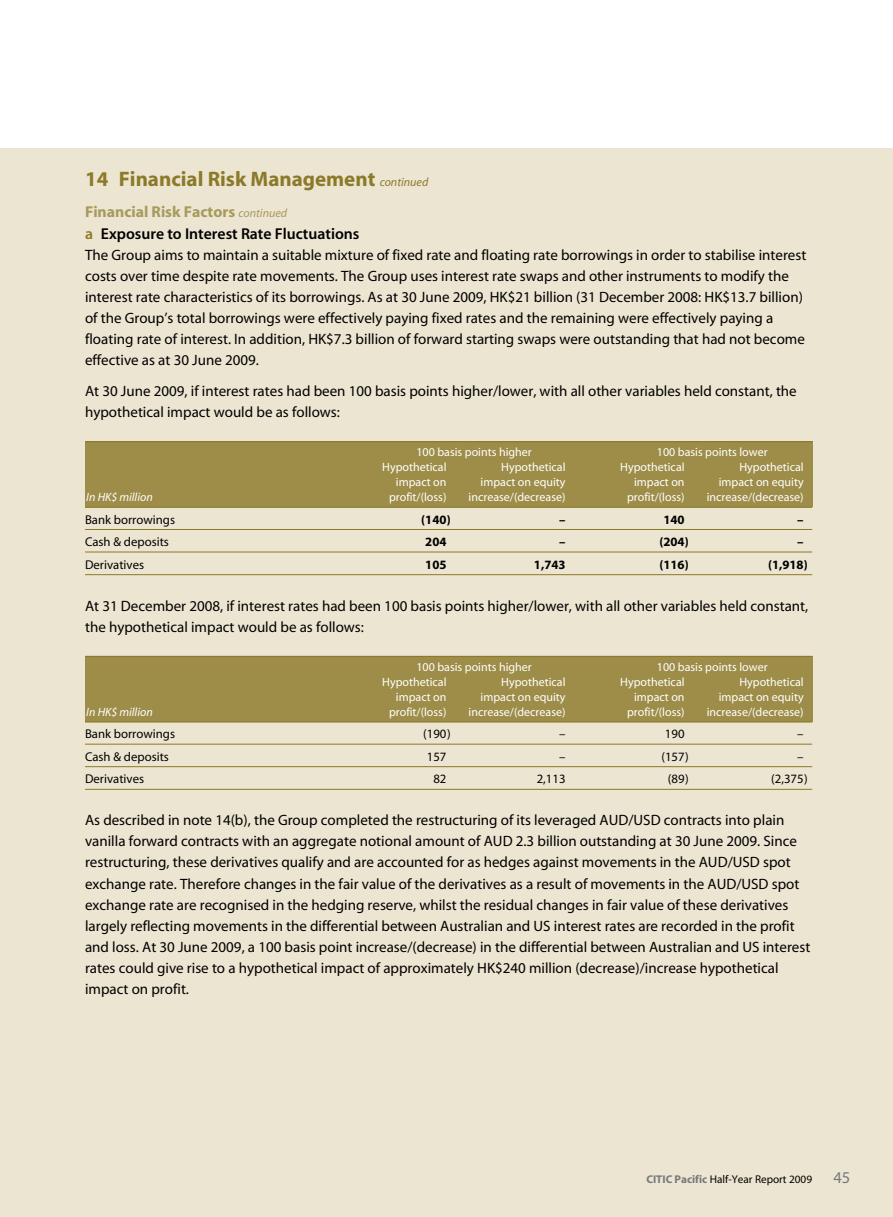
<style>
.page{position:relative;width:893px;height:1217px;background:#fff}
.page>*{position:absolute;margin:0;border:0;box-sizing:border-box;transform-origin:0 0}
.t1{font:21px "Myriad MM 700 600";color:#8b7a29}
.t2{font:16.5px "Myriad MM 400 600";color:#77787b}
.t3{font:15.75px "Myriad MM 565 600";color:#000}
.t4{font:15.75px "Myriad MM 700 600";color:#a8995c}
.t5{font:15px/21px "Myriad MM 400 600";color:#000}
.t6{font:12.75px "Myriad MM 400 600";color:#000}
.t7{font:12.75px "Myriad MM 700 600";color:#000}
.t8{font:12px "Myriad MM 400 600";color:#fff}
.t9{font:12px "Myriad MM It 400 600";color:#fff}
.t10{font:11.25px "Myriad MM 400 600";color:#000}
.s1{font-family:"Myriad MM It 400 600";font-size:12px}
.s2{color:#8b7a29}
.s3{font-family:"Myriad MM 700 600";color:#77787b}
</style>
<div class="page">
<div style="left:0;top:149px;width:893px;height:1067px;background:#ece5d1"></div>
<div style="left:85px;top:441px;width:727px;height:66px;background:#9d8d48"></div>
<div style="left:85px;top:656px;width:727px;height:65px;background:#9d8d48"></div>
<hr style="left:85px;top:441px;width:727px;height:1px;background:#8b7a29">
<hr style="left:85px;top:506px;width:727px;height:1px;background:#8b7a29">
<hr style="left:85px;top:529px;width:727px;height:1px;background:#8b7a29">
<hr style="left:85px;top:551px;width:727px;height:1px;background:#8b7a29">
<hr style="left:85px;top:574px;width:727px;height:1px;background:#8b7a29">
<hr style="left:85px;top:655px;width:727px;height:1px;background:#8b7a29">
<hr style="left:85px;top:721px;width:727px;height:1px;background:#8b7a29">
<hr style="left:85px;top:743px;width:727px;height:1px;background:#8b7a29">
<hr style="left:85px;top:766px;width:727px;height:1px;background:#8b7a29">
<hr style="left:85px;top:788px;width:727px;height:1px;background:#8b7a29">
<h1 class="t1" style="left:85px;top:169px;width:345px">14 Financial Risk Management <span class="s1">continued</span></h1>
<p class="t4" style="left:85px;top:204px;width:204px">Financial Risk Factors <span class="s1">continued</span></p>
<p class="t3" style="left:85px;top:225px;width:276px"><span class="s2">a</span> Exposure to Interest Rate Fluctuations</p>
<p class="t5" style="left:85px;top:245px;width:723px">The Group aims to maintain a suitable mixture of fixed rate and floating rate borrowings in order to stabilise interest costs over time despite rate movements. The Group uses interest rate swaps and other instruments to modify the interest rate characteristics of its borrowings. As at 30 June 2009, HK$21 billion (31 December 2008: HK$13.7 billion) of the Group’s total borrowings were effectively paying fixed rates and the remaining were effectively paying a floating rate of interest. In addition, HK$7.3 billion of forward starting swaps were outstanding that had not become effective as at 30 June 2009.</p>
<p class="t5" style="left:85px;top:381px;width:713px">At 30 June 2009, if interest rates had been 100 basis points higher/lower, with all other variables held constant, the hypothetical impact would be as follows:</p>
<p class="t8" style="left:416px;top:446px;width:117px">100 basis points higher</p>
<p class="t8" style="left:657px;top:446px;width:112px">100 basis points lower</p>
<p class="t8" style="left:382px;top:461px;width:66px">Hypothetical</p>
<p class="t8" style="left:501px;top:461px;width:66px">Hypothetical</p>
<p class="t8" style="left:620px;top:461px;width:66px">Hypothetical</p>
<p class="t8" style="left:739px;top:461px;width:66px">Hypothetical</p>
<p class="t8" style="left:396px;top:476px;width:52px">impact on</p>
<p class="t8" style="left:481px;top:476px;width:86px">impact on equity</p>
<p class="t8" style="left:634px;top:476px;width:52px">impact on</p>
<p class="t8" style="left:719px;top:476px;width:86px">impact on equity</p>
<p class="t9" style="left:86px;top:491px;width:68px">In HK$ million</p>
<p class="t8" style="left:389px;top:491px;width:59px">profit/(loss)</p>
<p class="t8" style="left:469px;top:491px;width:98px">increase/(decrease)</p>
<p class="t8" style="left:627px;top:491px;width:59px">profit/(loss)</p>
<p class="t8" style="left:707px;top:491px;width:98px">increase/(decrease)</p>
<p class="t6" style="left:85px;top:513px;width:92px">Bank borrowings</p>
<p class="t7" style="left:421px;top:513px;width:31px">(140)</p>
<p class="t7" style="left:559px;top:513px;width:8px">–</p>
<p class="t7" style="left:663px;top:513px;width:23px">140</p>
<p class="t7" style="left:797px;top:513px;width:8px">–</p>
<p class="t6" style="left:85px;top:535px;width:85px">Cash &amp; deposits</p>
<p class="t7" style="left:425px;top:535px;width:23px">204</p>
<p class="t7" style="left:559px;top:535px;width:8px">–</p>
<p class="t7" style="left:659px;top:535px;width:31px">(204)</p>
<p class="t7" style="left:797px;top:535px;width:8px">–</p>
<p class="t6" style="left:85px;top:558px;width:61px">Derivatives</p>
<p class="t7" style="left:425px;top:558px;width:23px">105</p>
<p class="t7" style="left:534px;top:558px;width:33px">1,743</p>
<p class="t7" style="left:659px;top:558px;width:31px">(116)</p>
<p class="t7" style="left:768px;top:558px;width:41px">(1,918)</p>
<p class="t5" style="left:85px;top:596px;width:725px">At 31 December 2008, if interest rates had been 100 basis points higher/lower, with all other variables held constant, the hypothetical impact would be as follows:</p>
<p class="t8" style="left:416px;top:661px;width:117px">100 basis points higher</p>
<p class="t8" style="left:657px;top:661px;width:112px">100 basis points lower</p>
<p class="t8" style="left:382px;top:676px;width:66px">Hypothetical</p>
<p class="t8" style="left:501px;top:676px;width:66px">Hypothetical</p>
<p class="t8" style="left:620px;top:676px;width:66px">Hypothetical</p>
<p class="t8" style="left:739px;top:676px;width:66px">Hypothetical</p>
<p class="t8" style="left:396px;top:691px;width:52px">impact on</p>
<p class="t8" style="left:481px;top:691px;width:86px">impact on equity</p>
<p class="t8" style="left:634px;top:691px;width:52px">impact on</p>
<p class="t8" style="left:719px;top:691px;width:86px">impact on equity</p>
<p class="t9" style="left:86px;top:706px;width:68px">In HK$ million</p>
<p class="t8" style="left:389px;top:706px;width:59px">profit/(loss)</p>
<p class="t8" style="left:469px;top:706px;width:98px">increase/(decrease)</p>
<p class="t8" style="left:627px;top:706px;width:59px">profit/(loss)</p>
<p class="t8" style="left:707px;top:706px;width:98px">increase/(decrease)</p>
<p class="t6" style="left:85px;top:727px;width:92px">Bank borrowings</p>
<p class="t6" style="left:423px;top:727px;width:29px">(190)</p>
<p class="t6" style="left:559px;top:727px;width:8px">–</p>
<p class="t6" style="left:665px;top:727px;width:21px">190</p>
<p class="t6" style="left:797px;top:727px;width:8px">–</p>
<p class="t6" style="left:85px;top:750px;width:85px">Cash &amp; deposits</p>
<p class="t6" style="left:427px;top:750px;width:21px">157</p>
<p class="t6" style="left:559px;top:750px;width:8px">–</p>
<p class="t6" style="left:661px;top:750px;width:29px">(157)</p>
<p class="t6" style="left:797px;top:750px;width:8px">–</p>
<p class="t6" style="left:85px;top:772px;width:61px">Derivatives</p>
<p class="t6" style="left:433px;top:772px;width:15px">82</p>
<p class="t6" style="left:537px;top:772px;width:30px">2,113</p>
<p class="t6" style="left:668px;top:772px;width:22px">(89)</p>
<p class="t6" style="left:771px;top:772px;width:38px">(2,375)</p>
<p class="t5" style="left:85px;top:810px;width:727px">As described in note 14(b), the Group completed the restructuring of its leveraged AUD/USD contracts into plain vanilla forward contracts with an aggregate notional amount of AUD 2.3 billion outstanding at 30 June 2009. Since restructuring, these derivatives qualify and are accounted for as hedges against movements in the AUD/USD spot exchange rate. Therefore changes in the fair value of the derivatives as a result of movements in the AUD/USD spot exchange rate are recognised in the hedging reserve, whilst the residual changes in fair value of these derivatives largely reflecting movements in the differential between Australian and US interest rates are recorded in the profit and loss. At 30 June 2009, a 100 basis point increase/(decrease) in the differential between Australian and US interest rates could give rise to a hypothetical impact of approximately HK$240 million (decrease)/increase hypothetical impact on profit.</p>
<p class="t10" style="left:646px;top:1173px;width:167px"><span class="s3">CITIC Pacific</span> Half-Year Report 2009</p>
<p class="t2" style="left:833px;top:1168px;width:18px">45</p>
</div>
